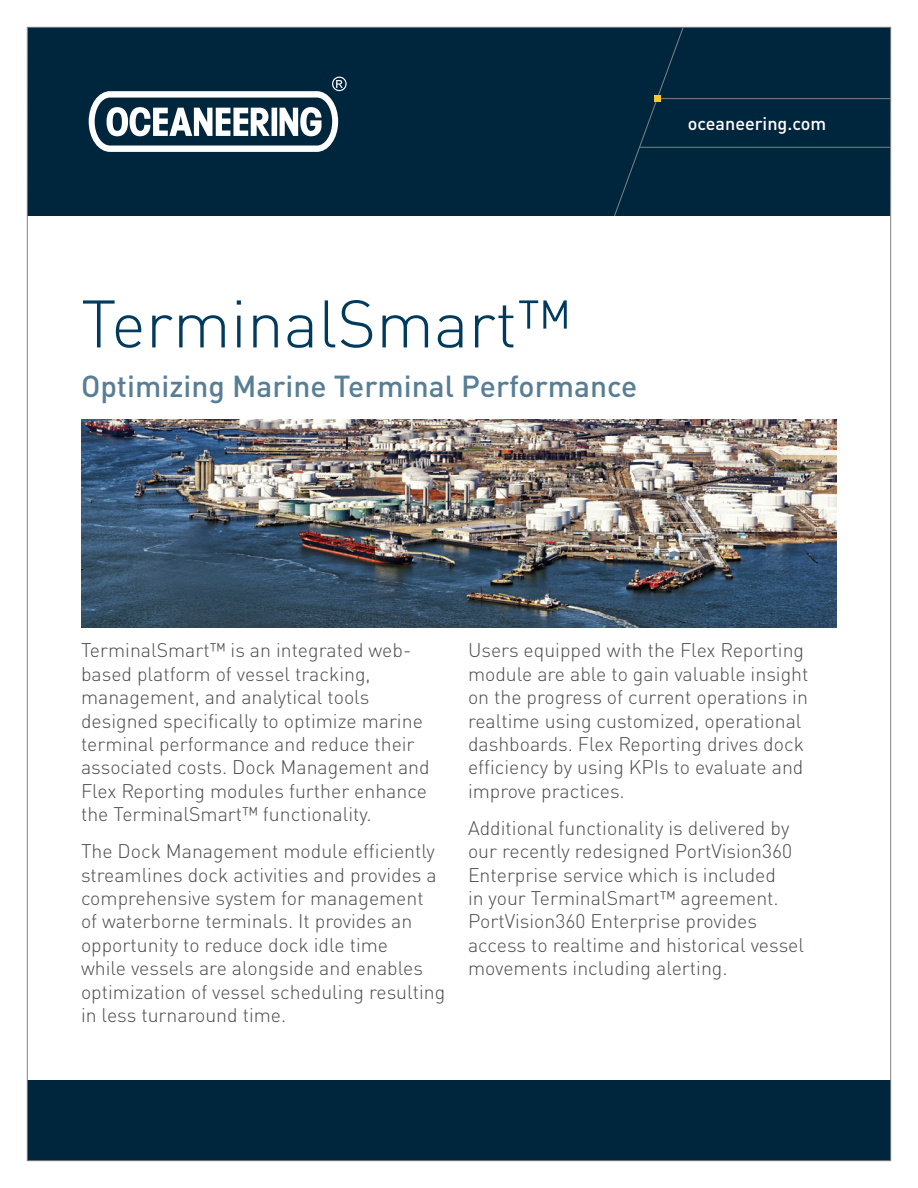
<style>
.page{position:relative;width:918px;height:1188px;background:#fff}
.page>*{position:absolute;margin:0;border:0;box-sizing:border-box;transform-origin:0 0}
.Heading{font:300 66px "DINOT";color:#003a5d}
.Subheading{font:500 30px "DINOT";color:#577e95}
.Ingress{font:300 19.5px/23.4px "DINOT";color:#4b4c4d}
.Oceaneering_com__tag{font:500 18px "DINOT";color:#fff}
</style>
<div class="page">
<div style="left:29px;top:29px;width:860px;height:187px;background:#00263e"></div>
<div style="left:27px;top:1080px;width:864px;height:81px;background:#00263e"></div>
<svg style="left:89px;top:77px;width:258px;height:75px"></svg>
<div style="left:614px;top:29px;width:70px;height:187px;background:#00263e"></div>
<hr style="left:658px;top:98px;width:233px;height:1px;background:#808285">
<hr style="left:640px;top:147px;width:251px;height:1px;background:#808285">
<div style="left:655px;top:95px;width:6px;height:7px;background:#ffc52d"></div>
<img style="left:81px;top:420px;width:756px;height:207px">
<p class="Oceaneering_com__tag" style="left:688px;top:112px;width:140px">oceaneering.com</p>
<p class="Heading" style="left:81px;top:283px;width:491px">TerminalSmart™</p>
<p class="Subheading" style="left:81px;top:367px;width:558px">Optimizing Marine Terminal Performance</p>
<p class="Ingress" style="left:81px;top:639px;width:350px">TerminalSmart™ is an integrated web&shy;based platform of vessel tracking, management, and analytical tools designed specifically to optimize marine terminal performance and reduce their associated costs. Dock Management and Flex Reporting modules further enhance the TerminalSmart™ functionality.</p>
<p class="Ingress" style="left:81px;top:839px;width:366px">The Dock Management module efficiently streamlines dock activities and provides a comprehensive system for management<br>of waterborne terminals. It provides an opportunity to reduce dock idle time<br>while vessels are alongside and enables optimization of vessel scheduling resulting in less turnaround time.</p>
<p class="Ingress" style="left:468px;top:639px;width:342px">Users equipped with the Flex Reporting module are able to gain valuable insight on the progress of current operations in realtime using customized, operational dashboards. Flex Reporting drives dock efficiency by using KPIs to evaluate and improve practices.</p>
<p class="Ingress" style="left:468px;top:816px;width:338px">Additional functionality is delivered by our recently redesigned PortVision360<br>Enterprise service which is included<br>in your TerminalSmart™ agreement.<br>PortVision360 Enterprise provides access to realtime and historical vessel movements including alerting.</p>
</div>
